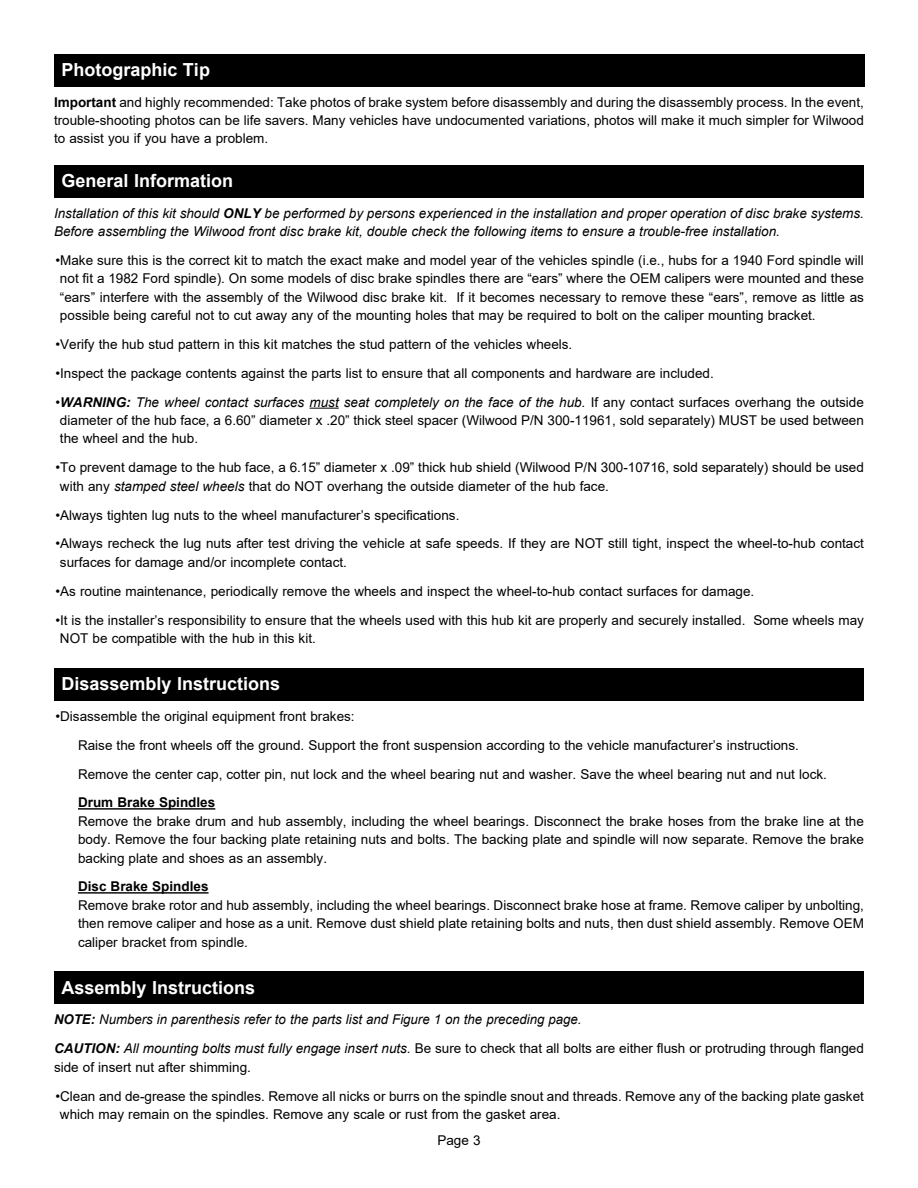
<style>
.page{position:relative;width:918px;height:1188px;background:#fff}
.page>*{position:absolute;margin:0;border:0;box-sizing:border-box;transform-origin:0 0}
.t1{font:700 18px "Arial";color:#fff}
.t2{font:13.5px/18.3px "Arial";color:#000}
.t3{font:italic 13.5px/28.8px "Arial";color:#000}
.t4{font:700 13.5px "Arial";color:#000}
.s1{font-weight:700}
.s2{font-weight:700;font-style:italic}
.s3{font-style:italic}
.s4{font-style:normal}
</style>
<div class="page">
<div style="left:54px;top:54px;width:810px;height:32px;background:#000"></div>
<svg style="left:310px;top:408px;width:29px;height:1px"></svg>
<hr style="left:78px;top:808px;width:137px;height:2px;background:#000">
<hr style="left:78px;top:892px;width:131px;height:2px;background:#000">
<div style="left:54px;top:165px;width:810px;height:32px;background:#000"></div>
<div style="left:54px;top:668px;width:810px;height:32px;background:#000"></div>
<div style="left:54px;top:972px;width:810px;height:32px;background:#000"></div>
<h1 class="t1" style="left:62px;top:57px;width:150px">Photographic Tip</h1>
<p class="t2" style="left:54px;top:93px;width:812px;text-align:justify"><span class="s1">Important</span> and highly recommended: Take photos of brake system before disassembly and during the disassembly process. In the event, trouble-shooting photos can be life savers. Many vehicles have undocumented variations, photos will make it much simpler for Wilwood to assist you if you have a problem.</p>
<h1 class="t1" style="left:62px;top:168px;width:173px">General Information</h1>
<p class="t3" style="left:54px;top:204px;width:812px;line-height:18.3px">Installation of this kit should <span class="s1">ONLY</span> be performed by persons experienced in the installation and proper operation of disc brake systems.<br>Before assembling the Wilwood front disc brake kit, double check the following items to ensure a trouble-free installation.</p>
<p class="t2" style="left:60px;top:251px;width:805px;text-align:justify;text-indent:-4px">•Make sure this is the correct kit to match the exact make and model year of the vehicles spindle (i.e., hubs for a 1940 Ford spindle will not fit a 1982 Ford spindle). On some models of disc brake spindles there are “ears” where the OEM calipers were mounted and these “ears” interfere with the assembly of the Wilwood disc brake kit. If it becomes necessary to remove these “ears”, remove as little as possible being careful not to cut away any of the mounting holes that may be required to bolt on the caliper mounting bracket.</p>
<p class="t2" style="left:55px;top:335px;width:518px">•Verify the hub stud pattern in this kit matches the stud pattern of the vehicles wheels.</p>
<p class="t2" style="left:55px;top:364px;width:660px">•Inspect the package contents against the parts list to ensure that all components and hardware are included.</p>
<p class="t2" style="left:60px;top:393px;width:805px;text-align:justify;text-indent:-4px">•<span class="s2">WARNING:</span> <span class="s3">The wheel contact surfaces must seat completely on the face of the hub.</span> If any contact surfaces overhang the outside diameter of the hub face, a 6.60” diameter x .20” thick steel spacer (Wilwood P/N 300-11961, sold separately) MUST be used between the wheel and the hub.</p>
<p class="t2" style="left:60px;top:458px;width:805px;text-indent:-4px">•To prevent damage to the hub face, a 6.15” diameter x .09” thick hub shield (Wilwood P/N 300-10716, sold separately) should be used with any <span class="s3">stamped steel wheels</span> that do NOT overhang the outside diameter of the hub face.</p>
<p class="t2" style="left:55px;top:506px;width:405px">•Always tighten lug nuts to the wheel manufacturer’s specifications.</p>
<p class="t2" style="left:60px;top:535px;width:805px;text-indent:-4px">•Always recheck the lug nuts after test driving the vehicle at safe speeds. If they are NOT still tight, inspect the wheel-to-hub contact surfaces for damage and/or incomplete contact.</p>
<p class="t2" style="left:55px;top:582px;width:700px">•As routine maintenance, periodically remove the wheels and inspect the wheel-to-hub contact surfaces for damage.</p>
<p class="t2" style="left:60px;top:611px;width:805px;text-indent:-4px">•It is the installer’s responsibility to ensure that the wheels used with this hub kit are properly and securely installed. Some wheels may<br>NOT be compatible with the hub in this kit.</p>
<h1 class="t1" style="left:62px;top:671px;width:220px">Disassembly Instructions</h1>
<p class="t2" style="left:78px;top:702px;width:750px;line-height:29px;text-indent:-23px">•Disassemble the original equipment front brakes:<br>Raise the front wheels off the ground. Support the front suspension according to the vehicle manufacturer’s instructions.<br>Remove the center cap, cotter pin, nut lock and the wheel bearing nut and washer. Save the wheel bearing nut and nut lock.</p>
<p class="t4" style="left:78px;top:793px;width:139px">Drum Brake Spindles</p>
<p class="t2" style="left:78px;top:812px;width:787px;text-align:justify">Remove the brake drum and hub assembly, including the wheel bearings. Disconnect the brake hoses from the brake line at the body. Remove the four backing plate retaining nuts and bolts. The backing plate and spindle will now separate. Remove the brake backing plate and shoes as an assembly.</p>
<p class="t4" style="left:78px;top:877px;width:132px">Disc Brake Spindles</p>
<p class="t2" style="left:78px;top:896px;width:787px;text-align:justify">Remove brake rotor and hub assembly, including the wheel bearings. Disconnect brake hose at frame. Remove caliper by unbolting, then remove caliper and hose as a unit. Remove dust shield plate retaining bolts and nuts, then dust shield assembly. Remove OEM caliper bracket from spindle.</p>
<h1 class="t1" style="left:62px;top:975px;width:195px">Assembly Instructions</h1>
<p class="t3" style="left:54px;top:1005px;width:811px"><span class="s1">NOTE:</span> Numbers in parenthesis refer to the parts list and Figure 1 on the preceding page.<br><span class="s1">CAUTION:</span> All mounting bolts must fully engage insert nuts. <span class="s4">Be sure to check that all bolts are either flush or protruding through flanged</span></p>
<p class="t2" style="left:54px;top:1058px;width:198px">side of insert nut after shimming.</p>
<p class="t2" style="left:60px;top:1087px;width:806px;text-indent:-4px">•Clean and de-grease the spindles. Remove all nicks or burrs on the spindle snout and threads. Remove any of the backing plate gasket which may remain on the spindles. Remove any scale or rust from the gasket area.</p>
<p class="t2" style="left:437px;top:1131px;width:45px">Page 3</p>
</div>
